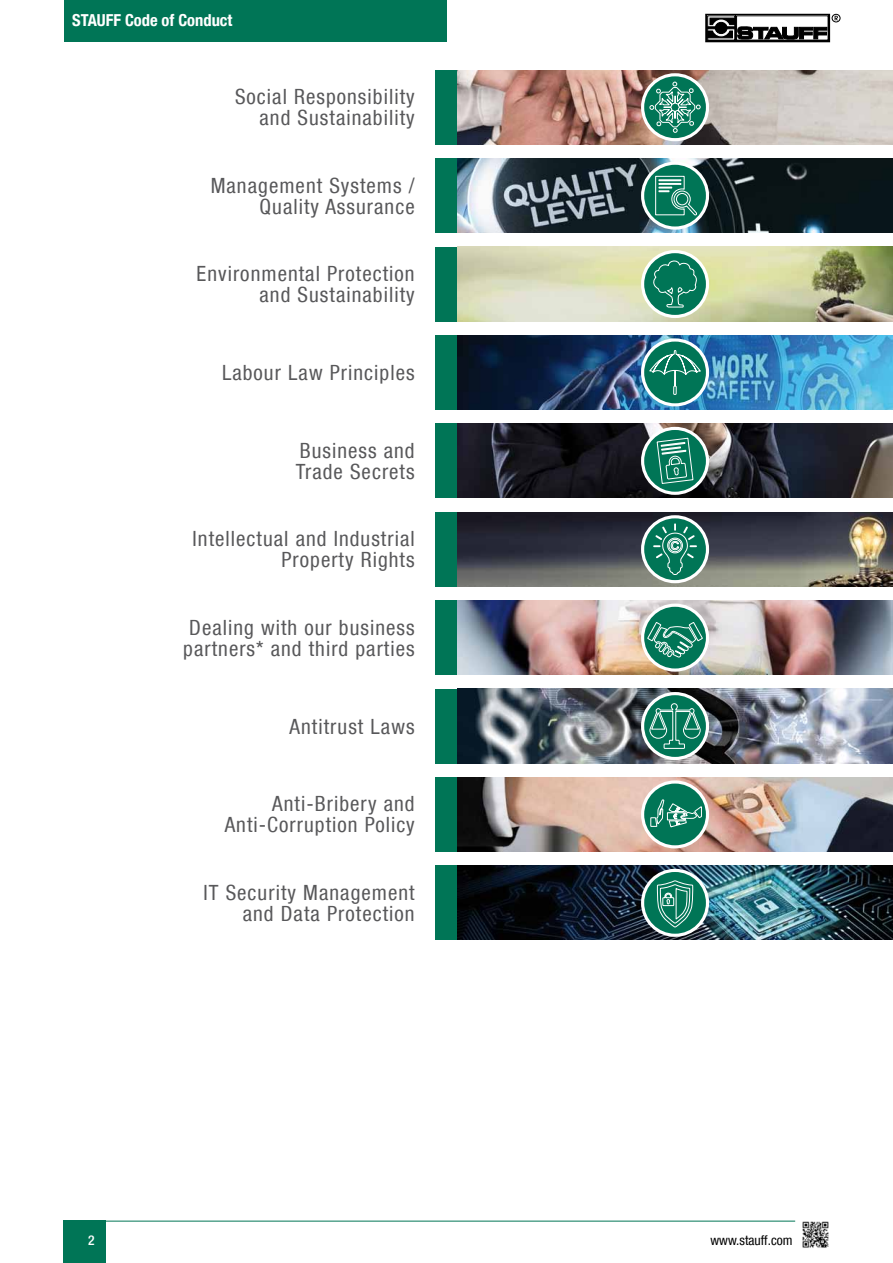
<style>
.page{position:relative;width:893px;height:1263px;background:#fff}
.page>*{position:absolute;margin:0;border:0;box-sizing:border-box;transform-origin:0 0}
.t1{font:condensed 21px/21px "Helvetica Neue LT Com";letter-spacing:.05em;color:#58585a;text-align:right}
.t2{font:700 condensed 16.5px "Helvetica Neue LT Com";color:#fff}
.t3{font:condensed 13.5px "Helvetica Neue LT Com";color:#000}
.t4{font:500 condensed 13.5px "Helvetica Neue LT Com";color:#fff}
</style>
<div class="page">
<div style="left:64px;top:0;width:382px;height:42px;background:#007556"></div>
<div style="left:706px;top:14px;width:124px;height:28px;border:1px solid #000"></div>
<svg style="left:710px;top:25px;width:23px;height:13px"></svg>
<div style="left:832px;top:14px;width:9px;height:8px;border:1px solid #000;border-radius:50%"></div>
<svg style="left:835px;top:16px;width:3px;height:4px"></svg>
<svg style="left:710px;top:18px;width:25px;height:7px"></svg>
<svg style="left:708px;top:31px;width:24px;height:7px"></svg>
<svg style="left:713px;top:20px;width:16px;height:16px"></svg>
<div style="left:713px;top:20px;width:16px;height:16px;border:1px solid #fff;border-radius:50%"></div>
<div style="left:715px;top:22px;width:12px;height:12px;background:#000;border-radius:50%"></div>
<div style="left:715px;top:22px;width:12px;height:12px;border:1px solid #000;border-radius:50%"></div>
<div style="left:708px;top:27px;width:28px;height:2px;background:#000;border:1px solid #000"></div>
<svg style="left:738px;top:27px;width:89px;height:13px"></svg>
<div style="left:64px;top:1221px;width:42px;height:42px;background:#007556"></div>
<hr style="left:64px;top:1221px;width:765px;height:1px;background:#007556">
<svg style="left:792px;top:1220px;width:37px;height:28px"></svg>
<img style="left:457px;top:70px;width:436px;height:74px">
<div style="left:436px;top:70px;width:21px;height:74px;background:#007556"></div>
<img style="left:457px;top:159px;width:436px;height:74px">
<div style="left:436px;top:159px;width:21px;height:74px;background:#007556"></div>
<img style="left:457px;top:247px;width:436px;height:74px">
<div style="left:436px;top:247px;width:21px;height:74px;background:#007556"></div>
<img style="left:457px;top:335px;width:436px;height:74px">
<div style="left:436px;top:335px;width:21px;height:74px;background:#007556"></div>
<img style="left:457px;top:424px;width:436px;height:74px">
<div style="left:436px;top:424px;width:21px;height:74px;background:#007556"></div>
<img style="left:457px;top:512px;width:436px;height:74px">
<div style="left:436px;top:512px;width:21px;height:74px;background:#007556"></div>
<img style="left:457px;top:600px;width:436px;height:75px">
<div style="left:436px;top:600px;width:21px;height:75px;background:#007556"></div>
<img style="left:457px;top:689px;width:436px;height:74px">
<div style="left:436px;top:689px;width:21px;height:74px;background:#007556"></div>
<img style="left:457px;top:777px;width:436px;height:74px">
<div style="left:436px;top:777px;width:21px;height:74px;background:#007556"></div>
<img style="left:457px;top:866px;width:436px;height:74px">
<div style="left:436px;top:866px;width:21px;height:74px;background:#007556"></div>
<svg style="left:643px;top:163px;width:64px;height:65px"></svg>
<div style="left:641px;top:162px;width:68px;height:68px;border:3px solid #fff;border-radius:50%"></div>
<svg style="left:643px;top:252px;width:64px;height:64px"></svg>
<div style="left:641px;top:250px;width:68px;height:68px;border:3px solid #fff;border-radius:50%"></div>
<svg style="left:643px;top:340px;width:64px;height:65px"></svg>
<div style="left:641px;top:338px;width:68px;height:68px;border:3px solid #fff;border-radius:50%"></div>
<svg style="left:643px;top:428px;width:64px;height:65px"></svg>
<div style="left:641px;top:427px;width:68px;height:68px;border:3px solid #fff;border-radius:50%"></div>
<svg style="left:643px;top:517px;width:64px;height:65px"></svg>
<div style="left:641px;top:515px;width:68px;height:68px;border:3px solid #fff;border-radius:50%"></div>
<svg style="left:643px;top:605px;width:64px;height:65px"></svg>
<div style="left:641px;top:604px;width:68px;height:68px;border:3px solid #fff;border-radius:50%"></div>
<svg style="left:643px;top:694px;width:64px;height:64px"></svg>
<div style="left:641px;top:692px;width:68px;height:68px;border:3px solid #fff;border-radius:50%"></div>
<div style="left:643px;top:782px;width:64px;height:65px;background:#007556;border-radius:50%"></div>
<div style="left:641px;top:780px;width:68px;height:68px;border:3px solid #fff;border-radius:50%"></div>
<svg style="left:643px;top:870px;width:64px;height:65px"></svg>
<div style="left:641px;top:869px;width:68px;height:68px;border:3px solid #fff;border-radius:50%"></div>
<svg style="left:643px;top:75px;width:64px;height:65px"></svg>
<div style="left:641px;top:73px;width:68px;height:68px;border:3px solid #fff;border-radius:50%"></div>
<svg style="left:649px;top:82px;width:52px;height:51px;background:#419780"></svg>
<svg style="left:655px;top:176px;width:43px;height:40px;background:#3a947c"></svg>
<svg style="left:653px;top:260px;width:46px;height:48px;background:#1a8367"></svg>
<svg style="left:649px;top:335px;width:52px;height:60px;background:#2f8a7b"></svg>
<svg style="left:656px;top:437px;width:38px;height:47px;background:#39937b"></svg>
<svg style="left:653px;top:523px;width:44px;height:52px;background:#2c8c73"></svg>
<svg style="left:647px;top:621px;width:56px;height:38px;background:#369279"></svg>
<svg style="left:649px;top:703px;width:52px;height:46px;background:#339078"></svg>
<svg style="left:650px;top:799px;width:52px;height:29px"></svg>
<svg style="left:657px;top:880px;width:37px;height:48px;background:#37927a"></svg>
<p class="t2" style="left:72px;top:10px;width:162px">STAUFF Code of Conduct</p>
<p class="t1" style="left:235px;top:86px;width:181px">Social Responsibility and Sustainability</p>
<p class="t1" style="left:211px;top:174px;width:205px">Management Systems /<br>Quality Assurance</p>
<p class="t1" style="left:197px;top:263px;width:220px">Environmental Protection and Sustainability</p>
<p class="t1" style="left:222px;top:362px;width:194px">Labour Law Principles</p>
<p class="t1" style="left:296px;top:440px;width:120px;text-align:left">Business and<br>Trade Secrets</p>
<p class="t1" style="left:193px;top:528px;width:224px">Intellectual and Industrial<br>Property Rights</p>
<p class="t1" style="left:183px;top:616px;width:233px;text-align:left">Dealing with our business partners* and third parties</p>
<p class="t1" style="left:290px;top:715px;width:127px">Antitrust Laws</p>
<p class="t1" style="left:225px;top:793px;width:191px">Anti-Bribery and<br>Anti-Corruption Policy</p>
<p class="t1" style="left:203px;top:882px;width:213px">IT Security Management and Data Protection</p>
<p class="t4" style="left:88px;top:1232px;width:8px">2</p>
<p class="t3" style="left:710px;top:1232px;width:83px">www.stauff.com</p>
</div>
